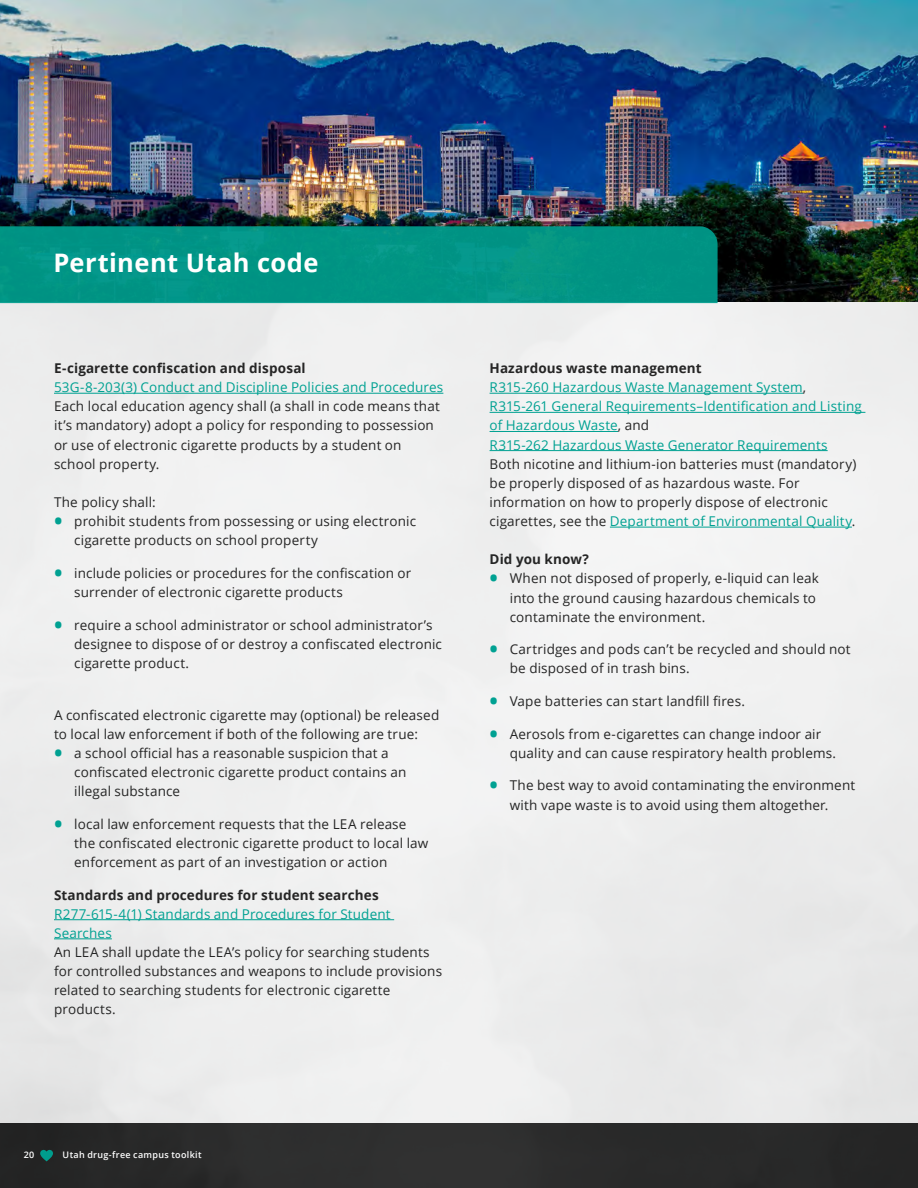
<style>
.page{position:relative;width:918px;height:1188px;background:#fff}
.page>*{position:absolute;margin:0;border:0;box-sizing:border-box;transform-origin:0 0}
.t1{font:700 25.5px "Open Sans";letter-spacing:.015em;color:#fff}
.t2{font:13.5px/19.2px "Open Sans";letter-spacing:.01em;color:#252525}
.t3{font:13.5px/19.2px "Open Sans";letter-spacing:.01em;color:#00a192}
.t4{font:700 13.5px "Open Sans";letter-spacing:.01em;color:#252525}
.t5{font:600 9px "Open Sans";letter-spacing:.035em;color:#fff}
.s1{font-weight:700;font-size:22.5px;color:#00a192}
.s2{font-weight:700;color:#252525}
.s3{color:#252525}
.s4{color:#00a192}
</style>
<div class="page">
<div style="left:0;top:0;width:918px;height:1123px;background:#efefef"></div>
<img style="left:0;top:0;width:918px;height:302px">
<svg style="left:0;top:226px;width:718px;height:77px;background:#019484"></svg>
<div style="left:0;top:1123px;width:918px;height:65px;background:#292a2a"></div>
<svg style="left:40px;top:1150px;width:13px;height:11px"></svg>
<hr style="left:54px;top:393px;width:389px;height:1px;background:#00a192">
<hr style="left:54px;top:919px;width:340px;height:1px;background:#00a192">
<hr style="left:54px;top:939px;width:58px;height:1px;background:#00a192">
<hr style="left:490px;top:393px;width:313px;height:1px;background:#00a192">
<hr style="left:490px;top:412px;width:375px;height:1px;background:#00a192">
<hr style="left:490px;top:431px;width:128px;height:1px;background:#00a192">
<hr style="left:490px;top:450px;width:338px;height:1px;background:#00a192">
<hr style="left:610px;top:527px;width:242px;height:1px;background:#00a192">
<h1 class="t1" style="left:53px;top:245px;width:267px">Pertinent Utah code</h1>
<p class="t4" style="left:54px;top:359px;width:253px">E-cigarette confiscation and disposal</p>
<p class="t3" style="left:54px;top:377px;width:391px">53G-8-203(3) Conduct and Discipline Policies and Procedures</p>
<p class="t2" style="left:54px;top:397px;width:387px">Each local education agency shall (a shall in code means that it’s mandatory) adopt a policy for responding to possession or use of electronic cigarette products by a student on school property.</p>
<p class="t2" style="left:54px;top:492px;width:103px">The policy shall:</p>
<p class="t2" style="left:74px;top:511px;width:344px;text-indent:-20px"><span class="s1">•</span> prohibit students from possessing or using electronic cigarette products on school property</p>
<p class="t2" style="left:74px;top:563px;width:339px;text-indent:-20px"><span class="s1">•</span> include policies or procedures for the confiscation or surrender of electronic cigarette products</p>
<p class="t2" style="left:74px;top:615px;width:369px;text-indent:-20px"><span class="s1">•</span> require a school administrator or school administrator’s designee to dispose of or destroy a confiscated electronic cigarette product.</p>
<p class="t2" style="left:54px;top:705px;width:387px">A confiscated electronic cigarette may (optional) be released to local law enforcement if both of the following are true:</p>
<p class="t2" style="left:74px;top:743px;width:334px;text-indent:-20px"><span class="s1">•</span> a school official has a reasonable suspicion that a confiscated electronic cigarette product contains an illegal substance</p>
<p class="t2" style="left:74px;top:814px;width:356px;text-indent:-20px"><span class="s1">•</span> local law enforcement requests that the LEA release the confiscated electronic cigarette product to local law enforcement as part of an investigation or action</p>
<p class="t4" style="left:54px;top:885px;width:326px">Standards and procedures for student searches</p>
<p class="t3" style="left:54px;top:904px;width:338px">R277-615-4(1) Standards and Procedures for Student<br>Searches</p>
<p class="t2" style="left:54px;top:942px;width:390px">An LEA shall update the LEA’s policy for searching students for controlled substances and weapons to include provisions related to searching students for electronic cigarette products.</p>
<p class="t3" style="left:490px;top:358px;width:374px"><span class="s2">Hazardous waste management<br></span>R315-260 Hazardous Waste Management System<span class="s3">, </span>R315-261 General Requirements–Identification and Listing of Hazardous Waste<span class="s3">, and<br></span>R315-262 Hazardous Waste Generator Requirements</p>
<p class="t2" style="left:490px;top:454px;width:368px">Both nicotine and lithium-ion batteries must (mandatory) be properly disposed of as hazardous waste. For information on how to properly dispose of electronic cigarettes, see the <span class="s4">Department of Environmental Quality</span>.</p>
<p class="t4" style="left:490px;top:550px;width:101px">Did you know?</p>
<p class="t2" style="left:510px;top:569px;width:310px;text-indent:-20px"><span class="s1">•</span> When not disposed of properly, e-liquid can leak into the ground causing hazardous chemicals to contaminate the environment.</p>
<p class="t2" style="left:510px;top:639px;width:342px;text-indent:-20px"><span class="s1">•</span> Cartridges and pods can’t be recycled and should not be disposed of in trash bins.</p>
<p class="t2" style="left:490px;top:691px;width:257px"><span class="s1">•</span> Vape batteries can start landfill fires.</p>
<p class="t2" style="left:510px;top:724px;width:328px;text-indent:-20px"><span class="s1">•</span> Aerosols from e-cigarettes can change indoor air quality and can cause respiratory health problems.</p>
<p class="t2" style="left:490px;top:776px;width:367px;text-align:center"><span class="s1">•</span> The best way to avoid contaminating the environment with vape waste is to avoid using them altogether.</p>
<p class="t5" style="left:24px;top:1148px;width:12px">20</p>
<p class="t5" style="left:63px;top:1148px;width:141px">Utah drug-free campus toolkit</p>
</div>
